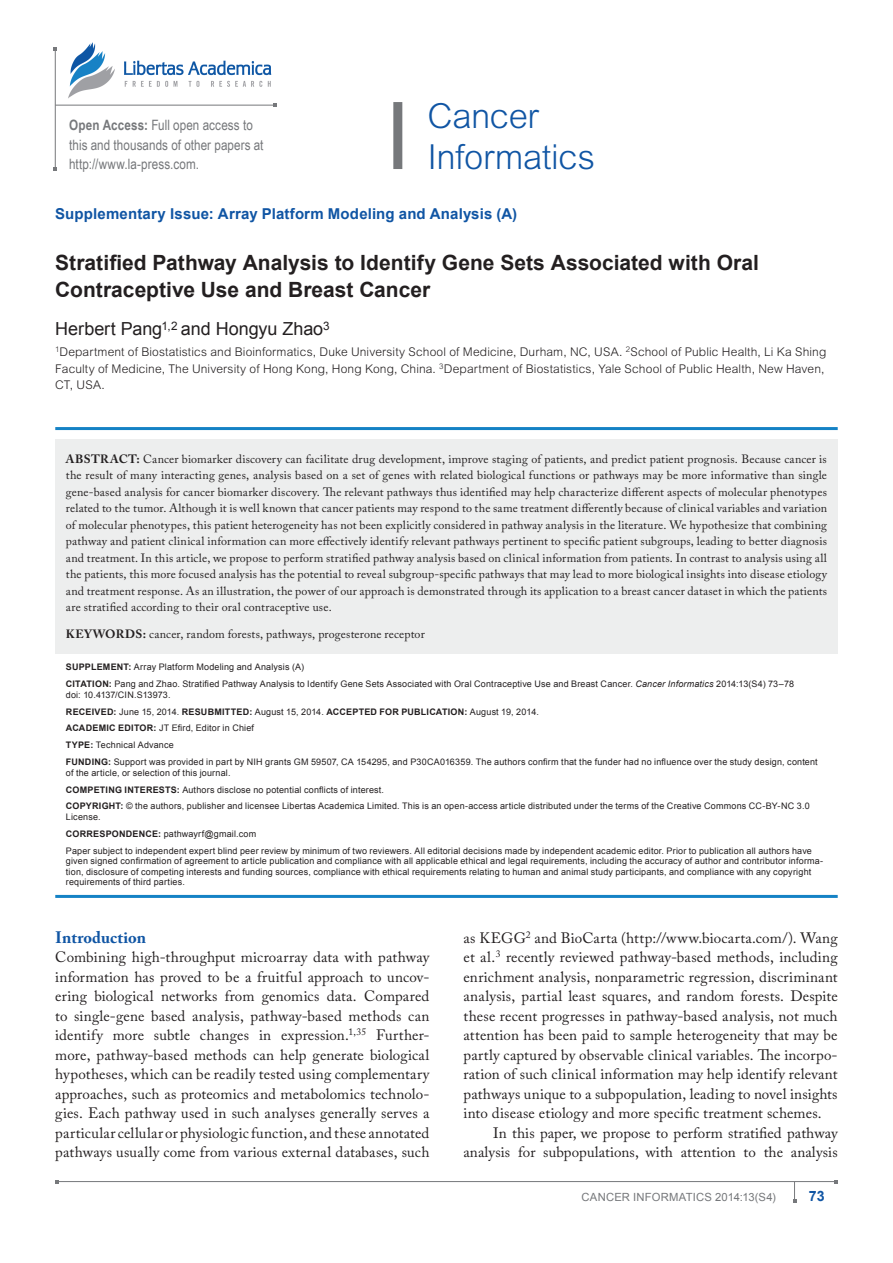
<style>
.page{position:relative;width:893px;height:1263px;background:#fff}
.page>*{position:absolute;margin:0;border:0;box-sizing:border-box;transform-origin:0 0}
.AO-Jname{font:300 34.5px/41.4px "Arial MT Std";letter-spacing:-.01em;color:#1055a4}
.AT{font:700 21px/27px "Arial";color:#231f20}
.AAu{font:18px "Arial";letter-spacing:-.005em;color:#231f20}
.t1{font:700 16.5px "Adobe Caslon Pro";color:#1055a4}
.TxF{font:15px/19.5px "Adobe Caslon Pro";letter-spacing:.01em;color:#231f20;text-align:justify}
.Tx{font:15px/19.5px "Adobe Caslon Pro";letter-spacing:.005em;color:#231f20;text-align:right}
.SI{font:700 15px "Arial";letter-spacing:.01em;color:#1055a4}
.OA{font:14.25px/19.5px "Arial Narrow";letter-spacing:.005em;color:#76787b}
.RunF-folio{font:700 14.25px "Arial";color:#1055a4}
.t2{font:12px/16.5px "Adobe Caslon Pro";letter-spacing:.015em;color:#231f20;text-align:justify}
.AAuAff{font:300 12px/16.5px "Arial MT Std";letter-spacing:.01em;color:#231f20}
.RunF{font:11.25px "Arial";letter-spacing:.015em;color:#76787b}
.Citation{font:9px/10.5px "Arial";letter-spacing:.02em;color:#231f20}
.Citation-l{font:9px/10.5px "Arial";letter-spacing:.02em;color:#231f20}
.Citation-2{font:700 9px "Arial";letter-spacing:.025em;color:#231f20}
.s1{font-weight:700}
.s2{font-style:italic}
.s3{font-weight:400}
</style>
<div class="page">
<hr style="left:57px;top:1181px;width:779px;height:1px;background:#76787b">
<svg style="left:793px;top:1182px;width:3px;height:20px"></svg>
<hr style="left:55px;top:49px;width:1px;height:120px;background:#76787b">
<hr style="left:55px;top:105px;width:220px;height:1px;background:#76787b">
<img style="left:68px;top:42px;width:204px;height:57px">
<div style="left:393px;top:102px;width:9px;height:67px;background:#76787b"></div>
<hr style="left:55px;top:427px;width:783px;height:3px;background:#1582c5">
<hr style="left:55px;top:895px;width:783px;height:3px;background:#1582c5">
<div style="left:55px;top:439px;width:783px;height:214px;background:#edeeee"></div>
<p class="AO-Jname" style="left:428px;top:96px;width:169px">Cancer<br>Informatics</p>
<p class="SI" style="left:55px;top:204px;width:463px">Supplementary Issue: Array Platform Modeling and Analysis (A)</p>
<p class="OA" style="left:69px;top:115px;width:196px"><span class="s1">Open Access:</span> Full open access to this and thousands of other papers at http://www.la-press.com.</p>
<p class="AT" style="left:55px;top:250px;width:705px">Stratified Pathway Analysis to Identify Gene Sets Associated with Oral<br>Contraceptive Use and Breast Cancer</p>
<p class="AAu" style="left:55px;top:317px;width:276px">Herbert Pang<sup>1,2</sup> and Hongyu Zhao<sup>3</sup></p>
<p class="AAuAff" style="left:55px;top:344px;width:773px"><sup>1</sup>Department of Biostatistics and Bioinformatics, Duke University School of Medicine, Durham, NC, USA. <sup>2</sup>School of Public Health, Li Ka Shing<br>Faculty of Medicine, The University of Hong Kong, Hong Kong, China. <sup>3</sup>Department of Biostatistics, Yale School of Public Health, New Haven,<br>CT, USA.</p>
<p class="t2" style="left:66px;top:450px;width:763px"><span class="s1">ABSTRACT:</span> Cancer biomarker discovery can facilitate drug development, improve staging of patients, and predict patient prognosis. Because cancer is the result of many interacting genes, analysis based on a set of genes with related biological functions or pathways may be more informative than single gene-based analysis for cancer biomarker discovery. The relevant pathways thus identified may help characterize different aspects of molecular phenotypes related to the tumor. Although it is well known that cancer patients may respond to the same treatment differently because of clinical variables and variation of molecular phenotypes, this patient heterogeneity has not been explicitly considered in pathway analysis in the literature. We hypothesize that combining pathway and patient clinical information can more effectively identify relevant pathways pertinent to specific patient subgroups, leading to better diagnosis and treatment. In this article, we propose to perform stratified pathway analysis based on clinical information from patients. In contrast to analysis using all the patients, this more focused analysis has the potential to reveal subgroup-specific pathways that may lead to more biological insights into disease etiology and treatment response. As an illustration, the power of our approach is demonstrated through its application to a breast cancer dataset in which the patients are stratified according to their oral contraceptive use.</p>
<p class="t2" style="left:66px;top:626px;width:360px"><span class="s1">KEYWORDS:</span> cancer, random forests, pathways, progesterone receptor</p>
<p class="Citation" style="left:66px;top:662px;width:240px"><span class="s1">SUPpLEMENT:</span> Array Platform Modeling and Analysis (A)</p>
<p class="Citation-2" style="left:66px;top:678px;width:13px">Citation</p>
<p class="Citation" style="left:66px;top:679px;width:730px;text-indent:43px"><span class="s1">:</span> Pang and Zhao. Stratified Pathway Analysis to Identify Gene Sets Associated with Oral Contraceptive Use and Breast Cancer. <span class="s2">Cancer Informatics</span> 2014:13(S4) 73–78 doi: 10.4137/CIN .S13973.</p>
<p class="Citation-2" style="left:66px;top:705px;width:13px">Recei</p>
<p class="Citation-2" style="left:95px;top:705px;width:114px">ved: <span class="s3">June 15, 2014.</span> ReSubmitte</p>
<p class="Citation" style="left:243px;top:706px;width:98px"><span class="s1">d:</span> August 15, 2014. <span class="s1">Accepte</span></p>
<p class="Citation-2" style="left:371px;top:705px;width:38px">d for publication</p>
<p class="Citation" style="left:464px;top:706px;width:76px"><span class="s1">:</span> August 19, 2014.</p>
<p class="Citation-2" style="left:66px;top:722px;width:34px">Academic</p>
<p class="Citation-2" style="left:118px;top:722px;width:20px">editor</p>
<p class="Citation" style="left:154px;top:723px;width:102px"><span class="s1">:</span> JT Efird, Editor in Chief</p>
<p class="Citation" style="left:66px;top:740px;width:110px"><span class="s1">TYPE:</span> Technical Advance</p>
<p class="Citation-2" style="left:66px;top:756px;width:7px">Fun</p>
<p class="Citation-2" style="left:85px;top:756px;width:13px">ding</p>
<p class="Citation" style="left:66px;top:757px;width:753px;text-indent:42px"><span class="s1">:</span> Support was provided in part by NIH grants GM 59507, CA 154295, and P30CA016359. The authors confirm that the funder had no influence over the study design, content of the article, or selection of this journal.</p>
<p class="Citation-2" style="left:66px;top:783px;width:14px">Competing</p>
<p class="Citation-2" style="left:125px;top:783px;width:10px">Interests</p>
<p class="Citation" style="left:177px;top:784px;width:209px"><span class="s1">:</span> Authors disclose no potential conflicts of interest.</p>
<p class="Citation-2" style="left:66px;top:800px;width:14px">Copyrig</p>
<p class="Citation" style="left:109px;top:801px;width:702px"><span class="s1">ht:</span> © the authors, publisher and licensee Libertas Academica Limited. This is an open-access article distributed under the terms of the Creative Commons CC-BY-NC 3.0</p>
<p class="Citation" style="left:66px;top:811px;width:36px">License.</p>
<p class="Citation-2" style="left:66px;top:828px;width:15px">Correspon</p>
<p class="Citation-2" style="left:126px;top:828px;width:14px">dence</p>
<p class="Citation" style="left:158px;top:828px;width:99px"><span class="s1">:</span> pathwayrf@gmail.com</p>
<p class="Citation-l" style="left:66px;top:845px;width:759px">Paper subject to independent expert blind peer review by minimum of two reviewers. All editorial decisions made by independent academic editor. Prior to publication all authors have given signed confirmation of agreement to article publication and compliance with all applicable ethical and legal requirements, including the accuracy of author and contributor informa&shy;tion, disclosure of competing interests and funding sources, compliance with ethical requirements relating to human and animal study participants, and compliance with any copyright requirements of third parties.</p>
<h1 class="t1" style="left:55px;top:927px;width:92px">INTRODUCTION</h1>
<p class="TxF" style="left:55px;top:947px;width:376px">Combining high-throughput microarray data with pathway information has proved to be a fruitful approach to uncov&shy;ering biological networks from genomics data. Compared to single-gene based analysis, pathway-based methods can identify more subtle changes in expression.<sup>1,35</sup> Further&shy;more, pathway-based methods can help generate biological hypotheses, which can be readily tested using complementary approaches, such as proteomics and metabolomics technolo&shy;gies. Each pathway used in such analyses generally serves a particular cellular or physiologic function, and these annotated pathways usually come from various external databases, such</p>
<p class="TxF" style="left:463px;top:928px;width:376px">as KEGG<sup>2</sup> and BioCarta (http://www.biocarta.com/). Wang et al.<sup>3</sup> recently reviewed pathway-based methods, including enrichment analysis, nonparametric regression, discriminant analysis, partial least squares, and random forests. Despite these recent progresses in pathway-based analysis, not much attention has been paid to sample heterogeneity that may be partly captured by observable clinical variables. The incorpo&shy;ration of such clinical information may help identify relevant pathways unique to a subpopulation, leading to novel insights into disease etiology and more specific treatment schemes.</p>
<p class="Tx" style="left:463px;top:1123px;width:376px">In this paper, we propose to perform stratified pathway analysis for subpopulations, with attention to the analysis</p>
<p class="RunF" style="left:582px;top:1189px;width:196px">Cancer Informatics 2014:13(S4)</p>
<p class="RunF-folio" style="left:809px;top:1186px;width:17px">73</p>
</div>
